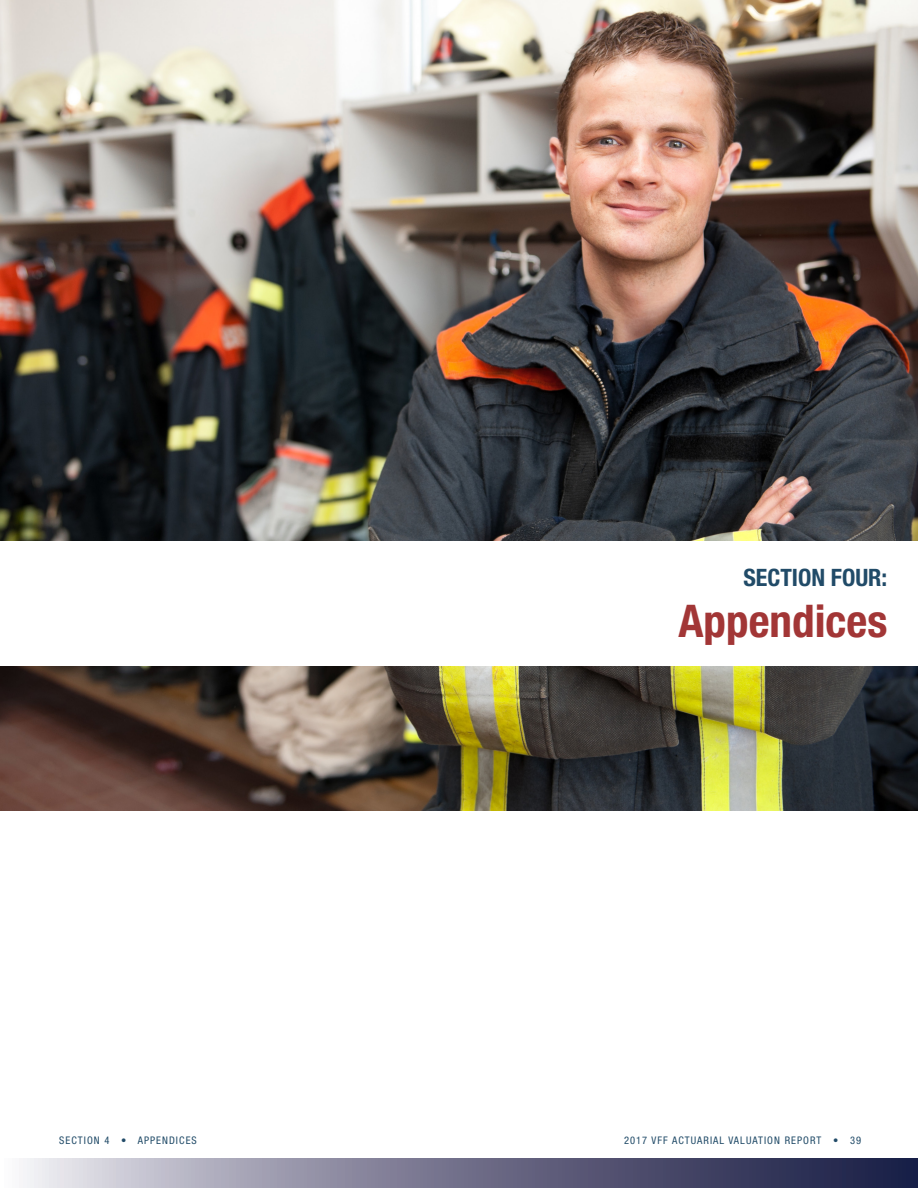
<style>
.page{position:relative;width:918px;height:1188px;background:#fff}
.page>*{position:absolute;margin:0;border:0;box-sizing:border-box;transform-origin:0 0}
.Section_Page_Header{font:700 condensed 45.15px "Helvetica Neue LT Std";color:#a23636}
.Section_Page_Header-2{font:700 condensed 24px "Helvetica Neue LT Std";color:#214b68}
.t1{font:condensed 10.5px "Helvetica Neue LT Std";letter-spacing:.1em;color:#214b68}
</style>
<div class="page">
<svg style="left:23px;top:1158px;width:895px;height:30px;background:#76768f"></svg>
<img style="left:0;top:0;width:918px;height:810px">
<div style="left:0;top:542px;width:918px;height:124px;background:#fff"></div>
<p class="Section_Page_Header-2" style="left:743px;top:563px;width:145px">SECTION FOUR:</p>
<p class="Section_Page_Header" style="left:679px;top:594px;width:210px">Appendices</p>
<p class="t1" style="left:59px;top:1134px;width:139px">SECTION 4 • APPENDICES</p>
<p class="t1" style="left:624px;top:1134px;width:239px">2017 VFF ACTUARIAL VALUATION REPORT • 39</p>
</div>
